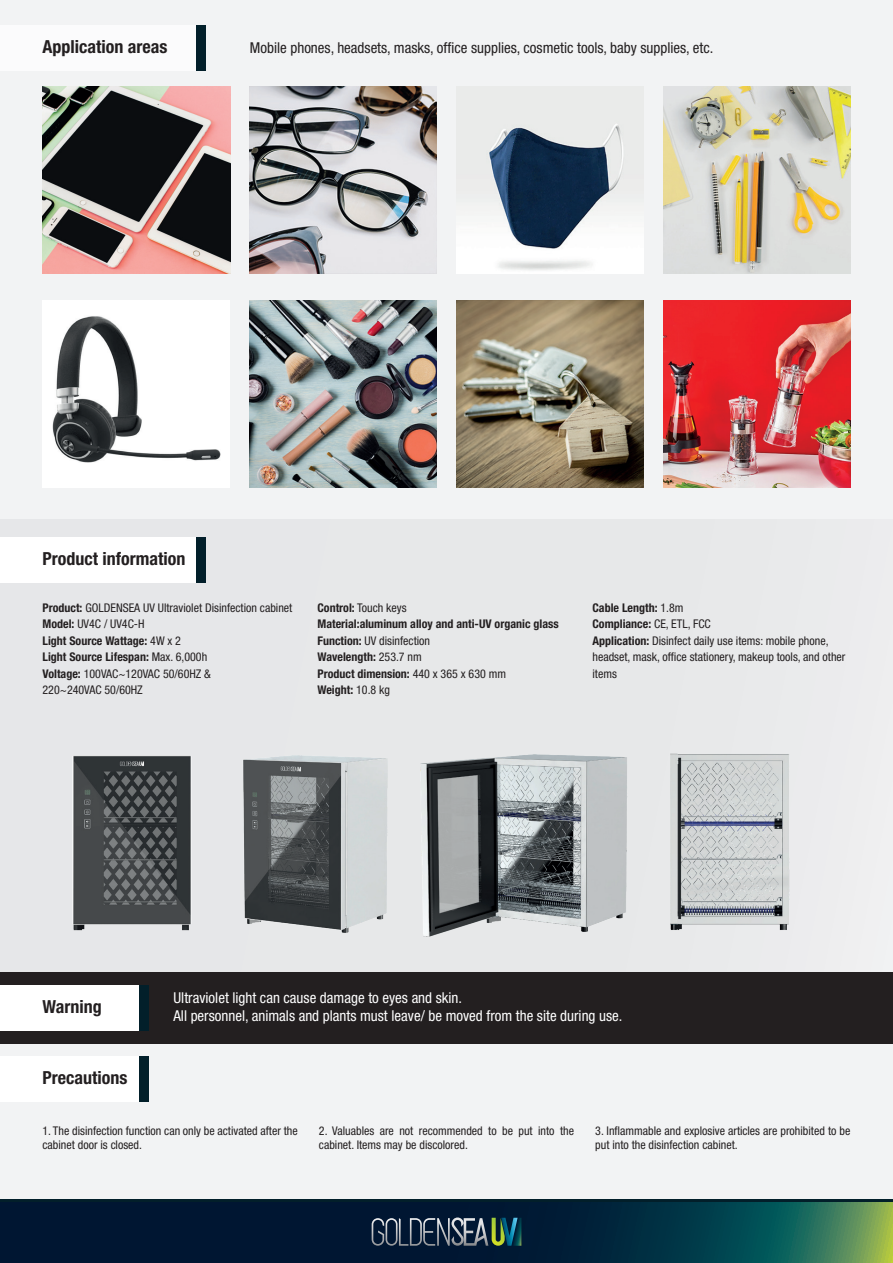
<style>
.page{position:relative;width:893px;height:1263px;background:#f2f3f4}
.page>*{position:absolute;margin:0;border:0;box-sizing:border-box;transform-origin:0 0}
.t1{font:700 condensed 18px "Helvetica Neue LT Std";color:#231f20}
.t2{font:condensed 15px/18px "Helvetica Neue LT Std";color:#fff}
.t3{font:condensed 15px "Helvetica Neue LT Std";color:#231f20}
.t4{font:condensed 12px/16.5px "Helvetica Neue LT Std";color:#231f20}
.t5{font:700 condensed 12px/16.5px "Helvetica Neue LT Std";color:#231f20}
.s1{font-weight:700}
.s2{font-weight:400}
</style>
<div class="page">
<div style="left:0;top:519px;width:893px;height:453px;background:#e7e8e9"></div>
<div style="left:0;top:972px;width:893px;height:72px;background:#231f20"></div>
<div style="left:0;top:1056px;width:144px;height:46px;background:#fff"></div>
<div style="left:0;top:985px;width:139px;height:46px;background:#fff"></div>
<div style="left:139px;top:1056px;width:10px;height:46px;background:#021f2a"></div>
<div style="left:139px;top:985px;width:10px;height:46px;background:#021f2a"></div>
<div style="left:0;top:537px;width:200px;height:46px;background:#fff"></div>
<div style="left:196px;top:537px;width:9px;height:46px;background:#021f2a"></div>
<svg style="left:0;top:1202px;width:893px;height:61px;background:#0a2e3d"></svg>
<hr style="left:0;top:1199px;width:893px;height:3px;background:#021f2a">
<svg style="left:372px;top:1217px;width:149px;height:29px;background:#364d5a"></svg>
<img style="left:250px;top:86px;width:187px;height:187px">
<img style="left:250px;top:300px;width:187px;height:187px">
<img style="left:457px;top:120px;width:187px;height:153px">
<img style="left:457px;top:300px;width:187px;height:187px">
<img style="left:43px;top:86px;width:187px;height:187px">
<div style="left:43px;top:300px;width:187px;height:187px;background:#fff"></div>
<img style="left:53px;top:316px;width:167px;height:146px">
<img style="left:664px;top:86px;width:187px;height:187px">
<img style="left:664px;top:300px;width:187px;height:187px">
<div style="left:0;top:25px;width:196px;height:46px;background:#fff"></div>
<div style="left:196px;top:25px;width:9px;height:46px;background:#021f2a"></div>
<img style="left:72px;top:753px;width:717px;height:184px">
<h1 class="t1" style="left:43px;top:36px;width:126px">Application areas</h1>
<p class="t3" style="left:250px;top:39px;width:465px">Mobile phones, headsets, masks, office supplies, cosmetic tools, baby supplies, etc.</p>
<h1 class="t1" style="left:43px;top:548px;width:144px">Product information</h1>
<p class="t4" style="left:43px;top:599px;width:251px"><span class="s1">Product:</span> GOLDENSEA UV Ultraviolet Disinfection cabinet<br><span class="s1">Model:</span> UV4C / UV4C-H<br><span class="s1">Light Source Wattage:</span> 4W x 2<br><span class="s1">Light Source Lifespan:</span> Max. 6,000h<br><span class="s1">Voltage:</span> 100VAC~120VAC 50/60HZ &amp;<br>220~240VAC 50/60HZ</p>
<p class="t5" style="left:317px;top:599px;width:243px">Control: <span class="s2">Touch keys<br></span>Material:aluminum alloy and anti-UV organic glass<br>Function: <span class="s2">UV disinfection<br></span>Wavelength: <span class="s2">253.7 nm<br></span>Product dimension: <span class="s2">440 x 365 x 630 mm<br></span>Weight: <span class="s2">10.8 kg</span></p>
<p class="t4" style="left:592px;top:599px;width:254px"><span class="s1">Cable Length:</span> 1.8m<br><span class="s1">Compliance:</span> CE, ETL, FCC<br><span class="s1">Application:</span> Disinfect daily use items: mobile phone, headset, mask, office stationery, makeup tools, and other items</p>
<h1 class="t1" style="left:43px;top:996px;width:61px">Warning</h1>
<h1 class="t1" style="left:43px;top:1067px;width:86px">Precautions</h1>
<p class="t2" style="left:173px;top:988px;width:450px">Ultraviolet light can cause damage to eyes and skin.<br>All personnel, animals and plants must leave/ be moved from the site during use.</p>
<p class="t4" style="left:43px;top:1123px;width:257px;line-height:14.4px">1. The disinfection function can only be activated after the cabinet door is closed.</p>
<p class="t4" style="left:319px;top:1123px;width:257px;line-height:14.4px">2. Valuables are not recommended to be put into the cabinet. Items may be discolored.</p>
<p class="t4" style="left:595px;top:1123px;width:257px;line-height:14.4px">3. Inflammable and explosive articles are prohibited to be put into the disinfection cabinet.</p>
</div>
